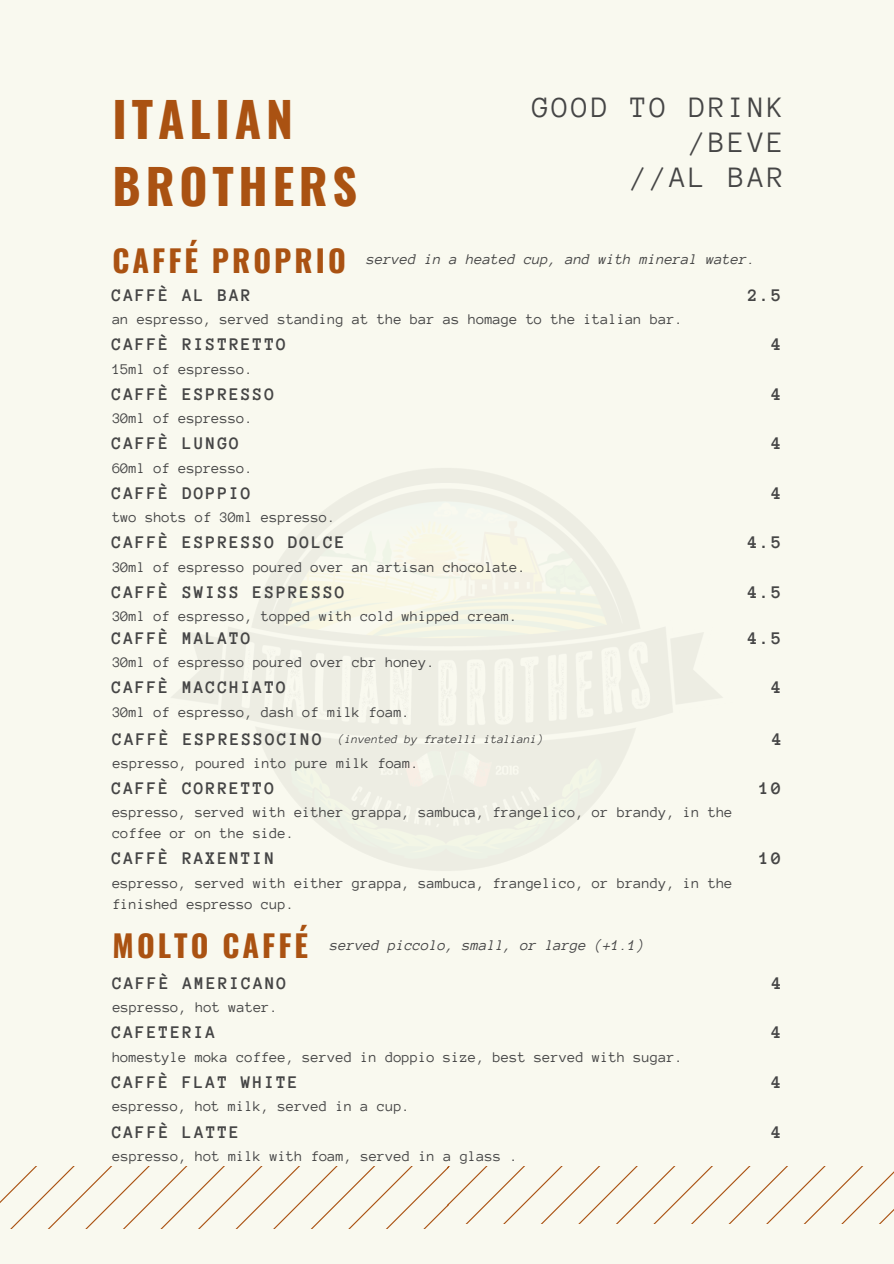
<style>
.page{position:relative;width:894px;height:1264px;background:#fff}
.page>*{position:absolute;margin:0;border:0;box-sizing:border-box;transform-origin:0 0}
.t1{font:700 48px/66.8px "Oswald";letter-spacing:.1em;color:#aa5212}
.t2{font:30.3px "Anonymous Pro";letter-spacing:.1em;color:#454545}
.t3{font:700 30.3px "Oswald";letter-spacing:.1em;color:#aa5212}
.t4{font:700 18.15px "Anonymous Pro";letter-spacing:.1em;color:#454545}
.t5{font:15.15px/20.9px "Anonymous Pro";color:#454545}
.t6{font:italic 15.15px "Anonymous Pro";color:#454545}
.t7{font:italic 12.15px "Anonymous Pro";color:#454545}
</style>
<div class="page">
<div style="left:0;top:0;width:893px;height:1263px;background:#f9f9ef"></div>
<svg style="left:0;top:1166px;width:447px;height:62px"></svg>
<svg style="left:447px;top:1166px;width:446px;height:57px"></svg>
<p class="t1" style="left:113px;top:84px;width:246px">ITALIAN<br>BROTHERS</p>
<p class="t2" style="left:532px;top:92px;width:253px">GOOD TO DRINK</p>
<p class="t2" style="left:689px;top:127px;width:96px">/BEVE</p>
<p class="t2" style="left:630px;top:162px;width:155px">//AL BAR</p>
<p class="t3" style="left:112px;top:236px;width:235px">CAFFÉ PROPRIO</p>
<p class="t4" style="left:112px;top:286px;width:141px">CAFFÈ AL BAR</p>
<p class="t5" style="left:112px;top:309px;width:572px">an espresso, served standing at the bar as homage to the italian bar.</p>
<p class="t6" style="left:367px;top:251px;width:390px">served in a heated cup, and with mineral water.</p>
<p class="t4" style="left:747px;top:286px;width:35px">2.5</p>
<p class="t4" style="left:112px;top:335px;width:176px">CAFFÈ RISTRETTO</p>
<p class="t5" style="left:112px;top:358px;width:142px">15ml of espresso.</p>
<p class="t4" style="left:112px;top:385px;width:164px">CAFFÈ ESPRESSO</p>
<p class="t5" style="left:112px;top:408px;width:142px">30ml of espresso.</p>
<p class="t4" style="left:112px;top:434px;width:129px">CAFFÈ LUNGO</p>
<p class="t5" style="left:112px;top:457px;width:142px">60ml of espresso.</p>
<p class="t4" style="left:112px;top:484px;width:141px">CAFFÈ DOPPIO</p>
<p class="t5" style="left:112px;top:507px;width:225px">two shots of 30ml espresso.</p>
<p class="t4" style="left:112px;top:533px;width:234px">CAFFÈ ESPRESSO DOLCE</p>
<p class="t5" style="left:112px;top:556px;width:415px">30ml of espresso poured over an artisan chocolate.</p>
<p class="t4" style="left:112px;top:583px;width:234px">CAFFÈ SWISS ESPRESSO</p>
<p class="t5" style="left:112px;top:606px;width:407px">30ml of espresso, topped with cold whipped cream.</p>
<p class="t4" style="left:112px;top:629px;width:141px">CAFFÈ MALATO</p>
<p class="t5" style="left:112px;top:652px;width:324px">30ml of espresso poured over cbr honey.</p>
<p class="t4" style="left:112px;top:678px;width:176px">CAFFÈ MACCHIATO</p>
<p class="t5" style="left:112px;top:701px;width:299px">30ml of espresso, dash of milk foam.</p>
<p class="t4" style="left:771px;top:335px;width:11px">4</p>
<p class="t4" style="left:771px;top:385px;width:11px">4</p>
<p class="t4" style="left:771px;top:434px;width:11px">4</p>
<p class="t4" style="left:771px;top:484px;width:11px">4</p>
<p class="t4" style="left:747px;top:533px;width:35px">4.5</p>
<p class="t4" style="left:747px;top:583px;width:35px">4.5</p>
<p class="t4" style="left:747px;top:629px;width:35px">4.5</p>
<p class="t4" style="left:771px;top:678px;width:11px">4</p>
<p class="t4" style="left:113px;top:729px;width:211px">CAFFÈ ESPRESSOCINO</p>
<p class="t5" style="left:113px;top:752px;width:307px">espresso, poured into pure milk foam.</p>
<p class="t7" style="left:338px;top:733px;width:207px">(invented by fratelli italiani)</p>
<p class="t4" style="left:771px;top:729px;width:11px">4</p>
<p class="t4" style="left:112px;top:779px;width:164px">CAFFÈ CORRETTO</p>
<p class="t5" style="left:112px;top:802px;width:622px">espresso, served with either grappa, sambuca, frangelico, or brandy, in the coffee or on the side.</p>
<p class="t4" style="left:112px;top:849px;width:164px">CAFFÈ RAXENTIN</p>
<p class="t5" style="left:112px;top:872px;width:622px">espresso, served with either grappa, sambuca, frangelico, or brandy, in the finished espresso cup.</p>
<p class="t3" style="left:113px;top:922px;width:197px">MOLTO CAFFÉ</p>
<p class="t4" style="left:112px;top:974px;width:176px">CAFFÈ AMERICANO</p>
<p class="t5" style="left:113px;top:997px;width:167px">espresso, hot water.</p>
<p class="t6" style="left:330px;top:937px;width:316px">served piccolo, small, or large (+1.1)</p>
<p class="t4" style="left:112px;top:1023px;width:105px">CAFETERIA</p>
<p class="t5" style="left:112px;top:1046px;width:572px">homestyle moka coffee, served in doppio size, best served with sugar.</p>
<p class="t4" style="left:112px;top:1073px;width:187px">CAFFÈ FLAT WHITE</p>
<p class="t5" style="left:112px;top:1096px;width:299px">espresso, hot milk, served in a cup.</p>
<p class="t4" style="left:112px;top:1122px;width:129px">CAFFÈ LATTE</p>
<p class="t5" style="left:112px;top:1145px;width:407px">espresso, hot milk with foam, served in a glass .</p>
<p class="t4" style="left:759px;top:779px;width:23px">10</p>
<p class="t4" style="left:759px;top:849px;width:23px">10</p>
<p class="t4" style="left:771px;top:974px;width:11px">4</p>
<p class="t4" style="left:771px;top:1023px;width:11px">4</p>
<p class="t4" style="left:771px;top:1073px;width:11px">4</p>
<p class="t4" style="left:771px;top:1122px;width:11px">4</p>
</div>
